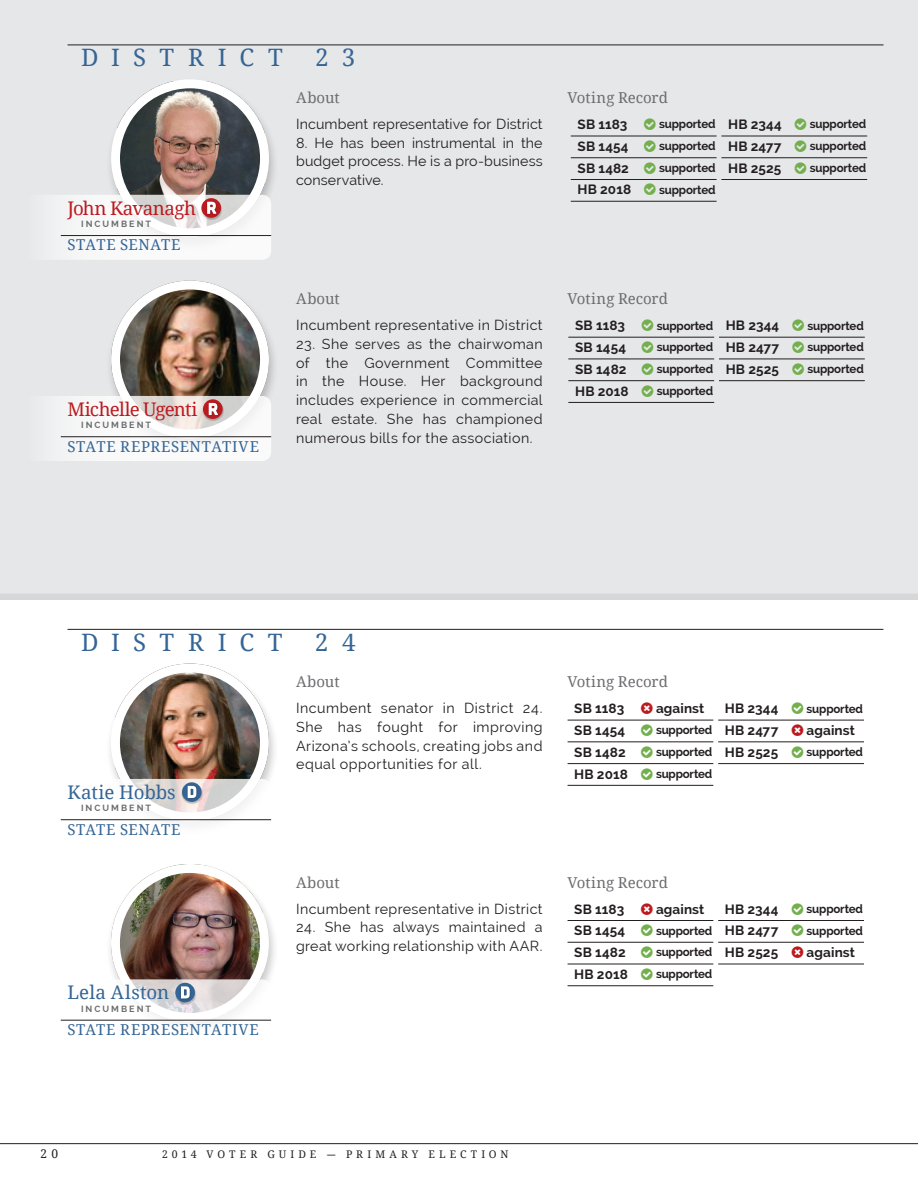
<style>
.page{position:relative;width:918px;height:1188px;background:#fff}
.page>*{position:absolute;margin:0;border:0;box-sizing:border-box;transform-origin:0 0}
.t1{font:24px "Noto Serif";letter-spacing:.555em;color:#356595}
.t2{font:18.75px "Noto Serif";letter-spacing:-.035em;color:#bd1a1f}
.t3{font:18.75px "Noto Serif";letter-spacing:.005em;color:#356595}
.t4{font:15px "Noto Serif";color:#6c6d70}
.t5{font:15px "Noto Serif";letter-spacing:.04em;color:#356595}
.t6{font:14.25px/18.8px "Raleway";letter-spacing:.025em;color:#231f20;text-align:justify}
.t7{font:700 13.5px "Raleway";letter-spacing:.01em;color:#231f20}
.t8{font:700 12px "Raleway";letter-spacing:-.015em;color:#231f20;scale:.96 1}
.t9{font:12px "Noto Serif";color:#231f20}
.t10{font:10.5px "Noto Serif";letter-spacing:.385em;color:#231f20}
.t11{font:700 9px "Raleway";letter-spacing:.225em;color:#6c6d70}
</style>
<div class="page">
<div style="left:0;top:0;width:918px;height:601px;background:#e6e7e9"></div>
<hr style="left:68px;top:45px;width:816px;height:1px;background:#231f20">
<div style="left:105px;top:279px;width:174px;height:174px;background:#231f20;opacity:.25"></div>
<img style="left:111px;top:281px;width:158px;height:157px;border-radius:79px">
<div style="left:111px;top:281px;width:158px;height:157px;border:9px solid #fff;border-radius:50%"></div>
<svg style="left:56px;top:396px;width:215px;height:65px"></svg>
<hr style="left:61px;top:436px;width:210px;height:1px;background:#231f20">
<hr style="left:568px;top:337px;width:146px;height:1px;background:#231f20">
<hr style="left:568px;top:359px;width:146px;height:1px;background:#231f20">
<hr style="left:568px;top:380px;width:146px;height:1px;background:#231f20">
<hr style="left:568px;top:402px;width:146px;height:1px;background:#231f20">
<hr style="left:719px;top:337px;width:146px;height:1px;background:#231f20">
<hr style="left:719px;top:359px;width:146px;height:1px;background:#231f20">
<hr style="left:719px;top:380px;width:146px;height:1px;background:#231f20">
<div style="left:105px;top:78px;width:174px;height:174px;background:#231f20;opacity:.25"></div>
<img style="left:117px;top:81px;width:148px;height:114px">
<div style="left:111px;top:79px;width:158px;height:158px;border:9px solid #fff;border-radius:50%"></div>
<svg style="left:56px;top:195px;width:215px;height:65px"></svg>
<hr style="left:61px;top:235px;width:210px;height:1px;background:#231f20">
<hr style="left:571px;top:136px;width:146px;height:1px;background:#231f20">
<hr style="left:571px;top:157px;width:146px;height:1px;background:#231f20">
<hr style="left:571px;top:179px;width:146px;height:1px;background:#231f20">
<hr style="left:571px;top:201px;width:146px;height:1px;background:#231f20">
<hr style="left:721px;top:136px;width:146px;height:1px;background:#231f20">
<hr style="left:721px;top:157px;width:146px;height:1px;background:#231f20">
<hr style="left:721px;top:179px;width:146px;height:1px;background:#231f20">
<hr style="left:68px;top:629px;width:815px;height:1px;background:#231f20">
<div style="left:105px;top:862px;width:174px;height:175px;background:#231f20;opacity:.25"></div>
<img style="left:111px;top:864px;width:152px;height:115px">
<div style="left:111px;top:864px;width:158px;height:158px;border:9px solid #fff;border-radius:50%"></div>
<svg style="left:60px;top:979px;width:211px;height:58px"></svg>
<hr style="left:61px;top:1020px;width:210px;height:1px;background:#231f20">
<hr style="left:568px;top:920px;width:145px;height:1px;background:#231f20">
<hr style="left:568px;top:942px;width:145px;height:1px;background:#231f20">
<hr style="left:568px;top:964px;width:145px;height:1px;background:#231f20">
<hr style="left:568px;top:985px;width:145px;height:1px;background:#231f20">
<hr style="left:718px;top:920px;width:146px;height:1px;background:#231f20">
<hr style="left:718px;top:942px;width:146px;height:1px;background:#231f20">
<hr style="left:718px;top:964px;width:146px;height:1px;background:#231f20">
<div style="left:105px;top:662px;width:174px;height:174px;background:#231f20;opacity:.25"></div>
<img style="left:111px;top:664px;width:158px;height:157px;border-radius:79px">
<div style="left:111px;top:664px;width:158px;height:157px;border:9px solid #fff;border-radius:50%"></div>
<svg style="left:60px;top:779px;width:211px;height:57px"></svg>
<hr style="left:61px;top:819px;width:210px;height:1px;background:#231f20">
<hr style="left:568px;top:720px;width:145px;height:1px;background:#231f20">
<hr style="left:568px;top:742px;width:145px;height:1px;background:#231f20">
<hr style="left:568px;top:763px;width:145px;height:1px;background:#231f20">
<hr style="left:568px;top:785px;width:145px;height:1px;background:#231f20">
<hr style="left:718px;top:720px;width:146px;height:1px;background:#231f20">
<hr style="left:718px;top:742px;width:146px;height:1px;background:#231f20">
<hr style="left:718px;top:763px;width:146px;height:1px;background:#231f20">
<hr style="left:0;top:1143px;width:918px;height:1px;background:#231f20">
<h1 class="t1" style="left:81px;top:41px;width:203px">DISTRICT</h1>
<h1 class="t1" style="left:315px;top:41px;width:41px">2 3</h1>
<h2 class="t2" style="left:68px;top:195px;width:130px">John Kavanagh</h2>
<p class="t11" style="left:81px;top:219px;width:72px">INCUMBENT</p>
<p class="t5" style="left:68px;top:235px;width:115px">STATE SENATE</p>
<p class="t4" style="left:296px;top:87px;width:45px">About</p>
<p class="t4" style="left:568px;top:87px;width:102px">Voting Record</p>
<p class="t7" style="left:578px;top:117px;width:51px">SB 1183</p>
<p class="t8" style="left:659px;top:117px;width:60px">supported</p>
<p class="t7" style="left:578px;top:138px;width:52px">SB 1454</p>
<p class="t8" style="left:659px;top:139px;width:60px">supported</p>
<p class="t7" style="left:578px;top:160px;width:53px">SB 1482</p>
<p class="t8" style="left:659px;top:161px;width:60px">supported</p>
<p class="t7" style="left:578px;top:182px;width:55px">HB 2018</p>
<p class="t8" style="left:659px;top:183px;width:60px">supported</p>
<p class="t6" style="left:296px;top:114px;width:248px">Incumbent representative for District</p>
<p class="t6" style="left:296px;top:133px;width:248px">8. He has been instrumental in the budget process. He is a pro-business conservative.</p>
<p class="t7" style="left:728px;top:117px;width:55px">HB 2344</p>
<p class="t8" style="left:810px;top:117px;width:60px">supported</p>
<p class="t7" style="left:728px;top:138px;width:55px">HB 2477</p>
<p class="t8" style="left:810px;top:139px;width:60px">supported</p>
<p class="t7" style="left:728px;top:160px;width:55px">HB 2525</p>
<p class="t8" style="left:810px;top:161px;width:60px">supported</p>
<h2 class="t2" style="left:68px;top:396px;width:132px">Michelle Ugenti</h2>
<p class="t11" style="left:81px;top:420px;width:72px">INCUMBENT</p>
<p class="t5" style="left:68px;top:436px;width:193px">STATE REPRESENTATIVE</p>
<p class="t4" style="left:296px;top:289px;width:45px">About</p>
<p class="t4" style="left:568px;top:289px;width:102px">Voting Record</p>
<p class="t7" style="left:575px;top:318px;width:51px">SB 1183</p>
<p class="t8" style="left:657px;top:319px;width:60px">supported</p>
<p class="t7" style="left:575px;top:340px;width:52px">SB 1454</p>
<p class="t8" style="left:657px;top:340px;width:60px">supported</p>
<p class="t7" style="left:575px;top:361px;width:53px">SB 1482</p>
<p class="t8" style="left:657px;top:362px;width:60px">supported</p>
<p class="t7" style="left:575px;top:383px;width:55px">HB 2018</p>
<p class="t8" style="left:657px;top:384px;width:60px">supported</p>
<p class="t6" style="left:296px;top:316px;width:248px">Incumbent representative in District</p>
<p class="t6" style="left:296px;top:334px;width:248px">23. She serves as the chairwoman of the Government Committee in the House. Her background includes experience in commercial real estate. She has championed numerous bills for the association.</p>
<p class="t7" style="left:726px;top:318px;width:55px">HB 2344</p>
<p class="t8" style="left:807px;top:319px;width:60px">supported</p>
<p class="t7" style="left:726px;top:340px;width:55px">HB 2477</p>
<p class="t8" style="left:807px;top:340px;width:60px">supported</p>
<p class="t7" style="left:726px;top:361px;width:55px">HB 2525</p>
<p class="t8" style="left:807px;top:362px;width:60px">supported</p>
<h1 class="t1" style="left:81px;top:625px;width:203px">DISTRICT</h1>
<h1 class="t1" style="left:315px;top:625px;width:42px">2 4</h1>
<h2 class="t3" style="left:68px;top:779px;width:110px">Katie Hobbs</h2>
<p class="t11" style="left:81px;top:803px;width:72px">INCUMBENT</p>
<p class="t5" style="left:68px;top:819px;width:115px">STATE SENATE</p>
<p class="t4" style="left:296px;top:672px;width:45px">About</p>
<p class="t4" style="left:568px;top:672px;width:102px">Voting Record</p>
<p class="t7" style="left:574px;top:701px;width:51px">SB 1183</p>
<p class="t7" style="left:656px;top:701px;width:50px">against</p>
<p class="t7" style="left:574px;top:723px;width:52px">SB 1454</p>
<p class="t8" style="left:656px;top:723px;width:60px">supported</p>
<p class="t7" style="left:574px;top:744px;width:53px">SB 1482</p>
<p class="t8" style="left:656px;top:745px;width:60px">supported</p>
<p class="t7" style="left:574px;top:766px;width:55px">HB 2018</p>
<p class="t8" style="left:656px;top:767px;width:60px">supported</p>
<p class="t6" style="left:296px;top:699px;width:248px">Incumbent senator in District 24.<br>She has fought for improving Arizona’s schools, creating jobs and equal opportunities for all.</p>
<p class="t7" style="left:725px;top:701px;width:55px">HB 2344</p>
<p class="t8" style="left:807px;top:701px;width:60px">supported</p>
<p class="t7" style="left:725px;top:723px;width:55px">HB 2477</p>
<p class="t7" style="left:807px;top:723px;width:50px">against</p>
<p class="t7" style="left:725px;top:744px;width:55px">HB 2525</p>
<p class="t8" style="left:807px;top:745px;width:60px">supported</p>
<h2 class="t3" style="left:68px;top:980px;width:103px">Lela Alston</h2>
<p class="t11" style="left:81px;top:1004px;width:72px">INCUMBENT</p>
<p class="t5" style="left:68px;top:1019px;width:193px">STATE REPRESENTATIVE</p>
<p class="t4" style="left:296px;top:872px;width:45px">About</p>
<p class="t4" style="left:568px;top:872px;width:102px">Voting Record</p>
<p class="t7" style="left:574px;top:901px;width:51px">SB 1183</p>
<p class="t7" style="left:656px;top:901px;width:50px">against</p>
<p class="t7" style="left:574px;top:923px;width:52px">SB 1454</p>
<p class="t8" style="left:656px;top:924px;width:60px">supported</p>
<p class="t7" style="left:574px;top:945px;width:53px">SB 1482</p>
<p class="t8" style="left:656px;top:945px;width:60px">supported</p>
<p class="t7" style="left:574px;top:966px;width:55px">HB 2018</p>
<p class="t8" style="left:656px;top:967px;width:60px">supported</p>
<p class="t6" style="left:296px;top:899px;width:248px">Incumbent representative in District</p>
<p class="t6" style="left:296px;top:918px;width:248px">24. She has always maintained a great working relationship with AAR.</p>
<p class="t7" style="left:725px;top:901px;width:55px">HB 2344</p>
<p class="t8" style="left:807px;top:902px;width:60px">supported</p>
<p class="t7" style="left:725px;top:923px;width:55px">HB 2477</p>
<p class="t8" style="left:807px;top:924px;width:60px">supported</p>
<p class="t7" style="left:725px;top:945px;width:55px">HB 2525</p>
<p class="t7" style="left:807px;top:945px;width:50px">against</p>
<p class="t9" style="left:40px;top:1146px;width:19px">2 0</p>
<p class="t10" style="left:162px;top:1147px;width:348px">2014 VOTER GUIDE -PRIMARY ELECTION</p>
</div>
